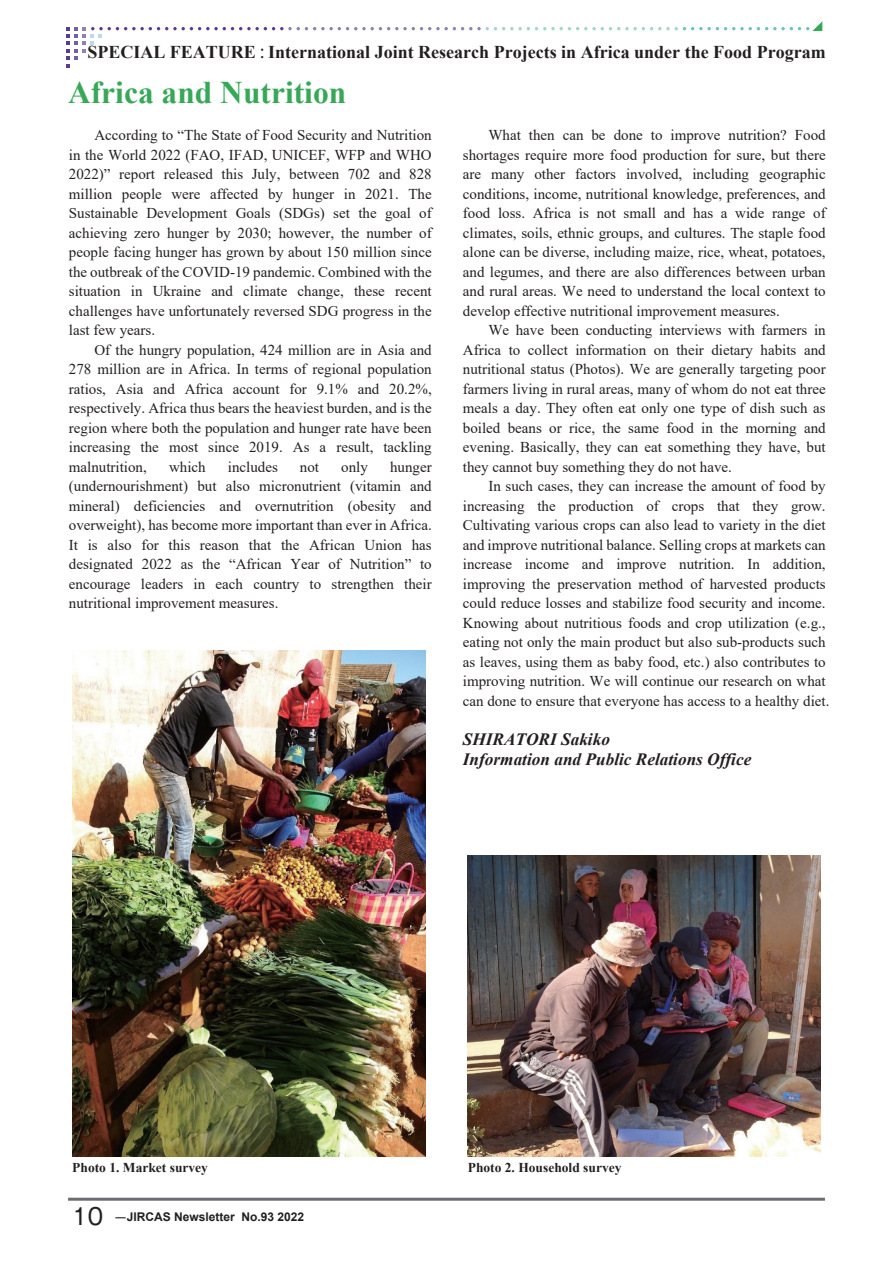
<style>
.page{position:relative;width:893px;height:1263px;background:#fff}
.page>*{position:absolute;margin:0;border:0;box-sizing:border-box;transform-origin:0 0}
.t1{font:700 31.5px "Times New Roman";color:#37a858}
.t2{font:700 18px "Times New Roman";color:#231f20}
.t3{font:italic 700 17.25px/19.5px "Times New Roman";color:#231f20}
.t4{font:15px/19.5px "Times New Roman";color:#231f20;text-align:justify}
.t5{font:700 13.5px "Times New Roman";color:#231f20}
.t6{font:700 12px "Arial";color:#231f20}
.s1{font-family:"Koz Go Pr 6 N";font-weight:400}
.s2{font-family:"Gothic MB101 Pr 6 N";font-weight:400;font-size:22.5px}
.s3{font-family:"Hira Kaku Std N W1";font-weight:400;font-size:22.5px}
</style>
<div class="page">
<svg style="left:66px;top:21px;width:756px;height:47px"></svg>
<hr style="left:68px;top:1198px;width:757px;height:3px;background:#6c6d70">
<img style="left:468px;top:856px;width:353px;height:301px">
<img style="left:72px;top:651px;width:353px;height:506px">
<p class="t2" style="left:87px;top:39px;width:740px">SPECIAL FEATURE <span class="s1">:</span> International Joint Research Projects in Africa under the Food Program</p>
<h1 class="t1" style="left:68px;top:69px;width:280px">Africa and Nutrition</h1>
<p class="t4" style="left:69px;top:125px;width:364px;text-indent:26px">According to “The State of Food Security and Nutrition in the World 2022 (FAO, IFAD, UNICEF, WFP and WHO 2022)” report released this July, between 702 and 828 million people were affected by hunger in 2021. The Sustainable Development Goals (SDGs) set the goal of achieving zero hunger by 2030; however, the number of people facing hunger has grown by about 150 million since the outbreak of the COVID-19 pandemic. Combined with the situation in Ukraine and climate change, these recent challenges have unfortunately reversed SDG progress in the last few years.</p>
<p class="t4" style="left:69px;top:339px;width:364px;text-indent:26px">Of the hungry population, 424 million are in Asia and 278 million are in Africa. In terms of regional population ratios, Asia and Africa account for 9.1% and 20.2%, respectively. Africa thus bears the heaviest burden, and is the region where both the population and hunger rate have been increasing the most since 2019. As a result, tackling malnutrition,</p>
<p class="t4" style="left:69px;top:456px;width:364px;text-indent:321px">hunger (undernourishment) but also micronutrient (vitamin and mineral) deficiencies and overnutrition (obesity and overweight), has become more important than ever in Africa.<br>It is also for this reason that the African Union has designated 2022 as the “African Year of Nutrition” to encourage leaders in each country to strengthen their nutritional improvement measures.</p>
<p class="t4" style="left:169px;top:456px;width:38px">which</p>
<p class="t4" style="left:228px;top:456px;width:51px">includes</p>
<p class="t4" style="left:300px;top:456px;width:21px">not</p>
<p class="t4" style="left:341px;top:456px;width:28px">only</p>
<p class="t4" style="left:463px;top:125px;width:364px;text-indent:26px">What then can be done to improve nutrition? Food shortages require more food production for sure, but there are many other factors involved, including geographic conditions, income, nutritional knowledge, preferences, and food loss. Africa is not small and has a wide range of climates, soils, ethnic groups, and cultures. The staple food alone can be diverse, including maize, rice, wheat, potatoes, and legumes, and there are also differences between urban and rural areas. We need to understand the local context to develop effective nutritional improvement measures.</p>
<p class="t4" style="left:463px;top:320px;width:364px;text-indent:26px">We have been conducting interviews with farmers in Africa to collect information on their dietary habits and nutritional status (Photos). We are generally targeting poor farmers living in rural areas, many of whom do not eat three meals a day. They often eat only one type of dish such as boiled beans or rice, the same food in the morning and evening. Basically, they can eat something they have, but they cannot buy something they do not have.</p>
<p class="t4" style="left:463px;top:476px;width:368px;text-align:left;text-indent:26px">In such cases, they can increase the amount of food by increasing the production of crops that they grow.<br>Cultivating various crops can also lead to variety in the diet and improve nutritional balance. Selling crops at markets can increase income and improve nutrition. In addition, improving the preservation method of harvested products could reduce losses and stabilize food security and income.<br>Knowing about nutritious foods and crop utilization (e.g., eating not only the main product but also sub-products such as leaves, using them as baby food, etc.) also contributes to improving nutrition. We will continue our research on what can done to ensure that everyone has access to a healthy diet.</p>
<p class="t3" style="left:463px;top:729px;width:290px">SHIRATORI Sakiko<br>Information and Public Relations Office</p>
<p class="t5" style="left:72px;top:1158px;width:137px">Photo 1. Market survey</p>
<p class="t5" style="left:468px;top:1158px;width:155px">Photo 2. Household survey</p>
<p class="t6" style="left:72px;top:1208px;width:233px"><span class="s2">10</span> <span class="s3">-</span>JIRCAS Newsletter No.93 2022</p>
</div>
